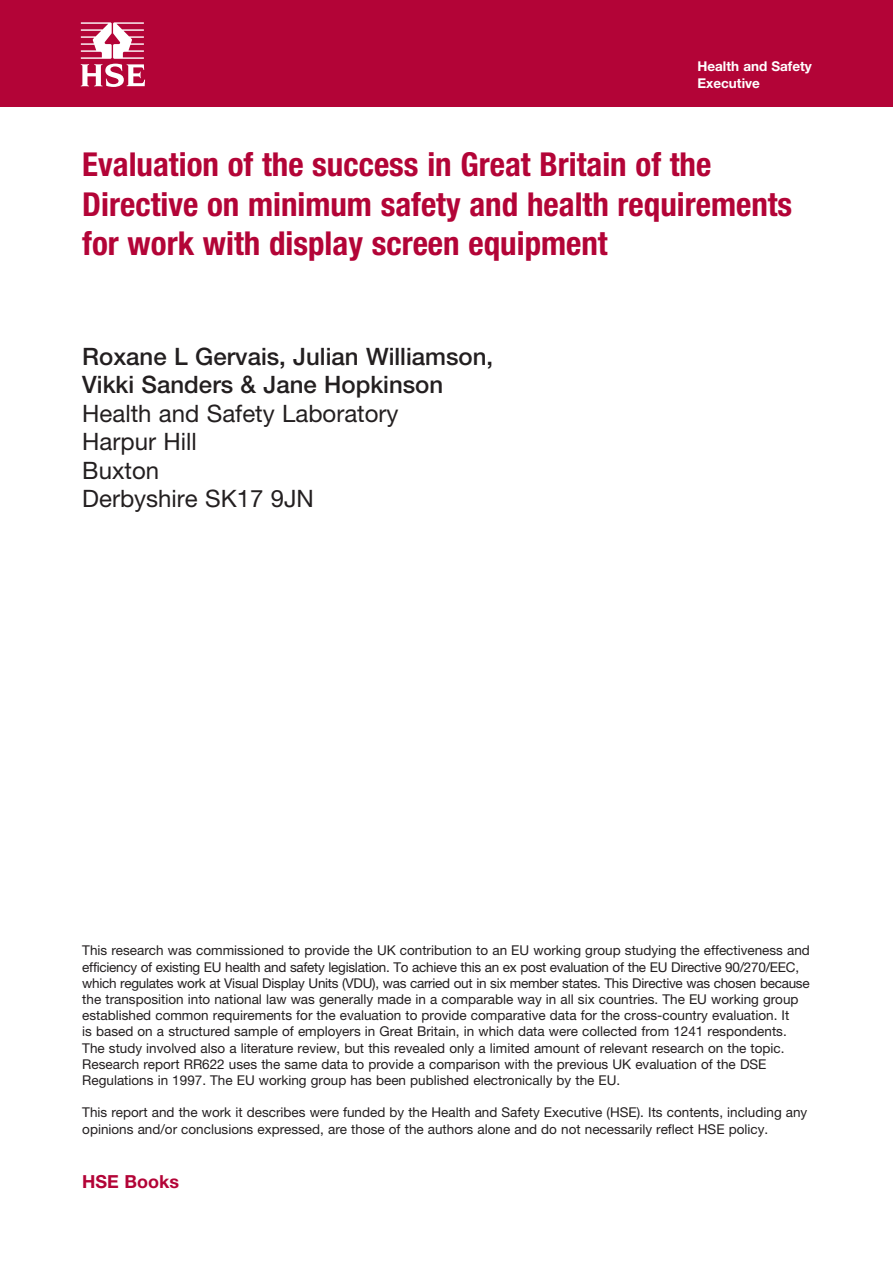
<style>
.page{position:relative;width:893px;height:1263px;background:#fff}
.page>*{position:absolute;margin:0;border:0;box-sizing:border-box;transform-origin:0 0}
.t1{font:700 condensed 33px/39.6px "Helvetica Neue";color:#b30437}
.t2{font:500 24px/28.5px "Helvetica Neue";color:#231f20}
.t3{font:24px/28.5px "Helvetica Neue";color:#231f20}
.t4{font:700 18px "Helvetica Neue";color:#b30437}
.t5{font:13.5px/16.2px "Helvetica Neue";color:#231f20}
.t6{font:700 13.5px/16.5px "Helvetica Neue";color:#fff}
</style>
<div class="page">
<div style="left:0;top:0;width:893px;height:106px;background:#b30437"></div>
<svg style="left:81px;top:22px;width:64px;height:65px"></svg>
<p class="t6" style="left:697px;top:58px;width:116px">Health and Safety<br>Executive</p>
<h1 class="t1" style="left:82px;top:144px;width:711px">Evaluation of the success in Great Britain of the<br>Directive on minimum safety and health requirements for work with display screen equipment</h1>
<h2 class="t2" style="left:82px;top:342px;width:412px">Roxane L Gervais, Julian Williamson,<br>Vikki Sanders &amp; Jane Hopkinson</h2>
<h2 class="t3" style="left:82px;top:398px;width:318px">Health and Safety Laboratory<br>Harpur Hill<br>Buxton<br>Derbyshire SK17 9JN</h2>
<p class="t5" style="left:82px;top:942px;width:729px">This research was commissioned to provide the UK contribution to an EU working group studying the effectiveness and efficiency of existing EU health and safety legislation. To achieve this an ex post evaluation of the EU Directive 90/270/EEC, which regulates work at Visual Display Units (VDU), was carried out in six member states. This Directive was chosen because the transposition into national law was generally made in a comparable way in all six countries. The EU working group established common requirements for the evaluation to provide comparative data for the cross-country evaluation. It<br>is based on a structured sample of employers in Great Britain, in which data were collected from 1241 respondents.<br>The study involved also a literature review, but this revealed only a limited amount of relevant research on the topic.<br>Research report RR622 uses the same data to provide a comparison with the previous UK evaluation of the DSE Regulations in 1997. The EU working group has been published electronically by the EU.</p>
<p class="t5" style="left:82px;top:1104px;width:727px">This report and the work it describes were funded by the Health and Safety Executive (HSE). Its contents, including any opinions and/or conclusions expressed, are those of the authors alone and do not necessarily reflect HSE policy.</p>
<h3 class="t4" style="left:82px;top:1171px;width:98px">HSE Books</h3>
</div>
